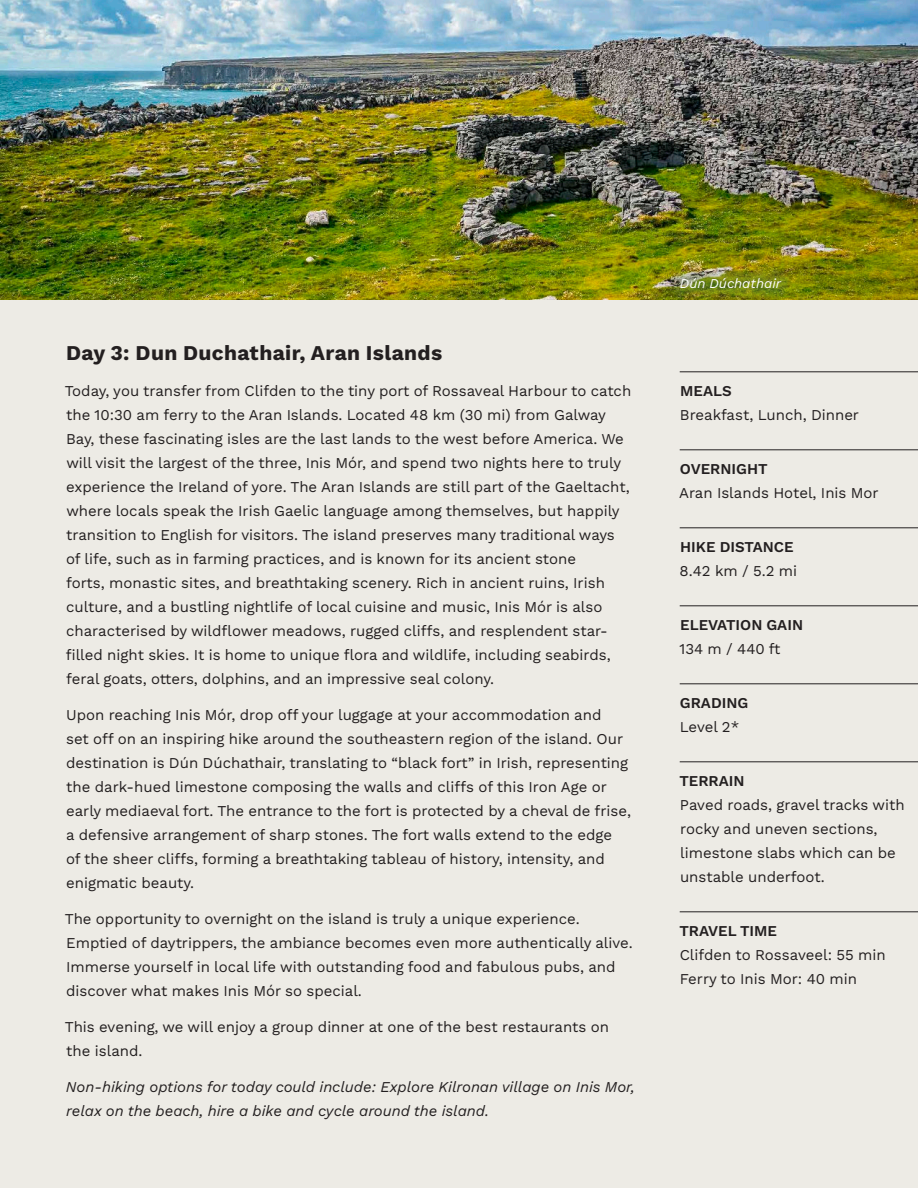
<style>
.page{position:relative;width:918px;height:1188px;background:#fff}
.page>*{position:absolute;margin:0;border:0;box-sizing:border-box;transform-origin:0 0}
.t1{font:700 21px "Work Sans";letter-spacing:.015em;color:#231f20}
.t2{font:15px/24px "Work Sans";color:#231f20}
.t3{font:italic 15px/24px "Work Sans";color:#231f20}
.t4{font:600 15px "Work Sans";color:#231f20}
.t5{font:italic 13.5px "Work Sans";color:#fff}
</style>
<div class="page">
<div style="left:0;top:264px;width:918px;height:924px;background:#edebe5"></div>
<img style="left:0;top:0;width:918px;height:300px">
<hr style="left:680px;top:372px;width:238px;height:1px;background:#231f20">
<hr style="left:680px;top:450px;width:238px;height:1px;background:#231f20">
<hr style="left:680px;top:528px;width:238px;height:1px;background:#231f20">
<hr style="left:680px;top:606px;width:238px;height:1px;background:#231f20">
<hr style="left:680px;top:684px;width:238px;height:1px;background:#231f20">
<hr style="left:680px;top:762px;width:238px;height:1px;background:#231f20">
<hr style="left:680px;top:912px;width:238px;height:1px;background:#231f20">
<div style="left:670px;top:267px;width:122px;height:32px;background:#60833f;opacity:.75"></div>
<h1 class="t1" style="left:66px;top:345px;width:378px">Day 3: Dun Duchathair, Aran Islands</h1>
<p class="t2" style="left:65px;top:378px;width:568px">Today, you transfer from Clifden to the tiny port of Rossaveal Harbour to catch the 10:30 am ferry to the Aran Islands. Located 48 km (30 mi) from Galway Bay, these fascinating isles are the last lands to the west before America. We will visit the largest of the three, Inis Mór, and spend two nights here to truly experience the Ireland of yore. The Aran Islands are still part of the Gaeltacht, where locals speak the Irish Gaelic language among themselves, but happily transition to English for visitors. The island preserves many traditional ways of life, such as in farming practices, and is known for its ancient stone<br>forts, monastic sites, and breathtaking scenery. Rich in ancient ruins, Irish culture, and a bustling nightlife of local cuisine and music, Inis Mór is also characterised by wildflower meadows, rugged cliffs, and resplendent star&shy;filled night skies. It is home to unique flora and wildlife, including seabirds, feral goats, otters, dolphins, and an impressive seal colony.</p>
<p class="t2" style="left:66px;top:702px;width:566px">Upon reaching Inis Mór, drop off your luggage at your accommodation and<br>set off on an inspiring hike around the southeastern region of the island. Our destination is Dún Dúchathair, translating to “black fort” in Irish, representing the dark-hued limestone composing the walls and cliffs of this Iron Age or early mediaeval fort. The entrance to the fort is protected by a cheval de frise, a defensive arrangement of sharp stones. The fort walls extend to the edge<br>of the sheer cliffs, forming a breathtaking tableau of history, intensity, and enigmatic beauty.</p>
<p class="t2" style="left:65px;top:906px;width:570px">The opportunity to overnight on the island is truly a unique experience.<br>Emptied of daytrippers, the ambiance becomes even more authentically alive.<br>Immerse yourself in local life with outstanding food and fabulous pubs, and discover what makes Inis Mór so special.</p>
<p class="t2" style="left:65px;top:1014px;width:546px">This evening, we will enjoy a group dinner at one of the best restaurants on the island.</p>
<p class="t3" style="left:66px;top:1074px;width:570px">Non-hiking options for today could include: Explore Kilronan village on Inis Mor, relax on the beach, hire a bike and cycle around the island.</p>
<p class="t5" style="left:680px;top:273px;width:103px">Dún Dúchathair</p>
<p class="t4" style="left:680px;top:385px;width:53px">MEALS</p>
<p class="t2" style="left:680px;top:402px;width:181px">Breakfast, Lunch, Dinner</p>
<p class="t4" style="left:680px;top:463px;width:89px">OVERNIGHT</p>
<p class="t2" style="left:679px;top:480px;width:201px">Aran Islands Hotel, Inis Mor</p>
<p class="t4" style="left:680px;top:541px;width:115px">HIKE DISTANCE</p>
<p class="t2" style="left:680px;top:558px;width:119px">8.42 km / 5.2 mi</p>
<p class="t4" style="left:680px;top:619px;width:124px">ELEVATION GAIN</p>
<p class="t2" style="left:680px;top:636px;width:102px">134 m / 440 ft</p>
<p class="t4" style="left:680px;top:697px;width:70px">GRADING</p>
<p class="t2" style="left:680px;top:714px;width:61px">Level 2*</p>
<p class="t4" style="left:679px;top:775px;width:67px">TERRAIN</p>
<p class="t2" style="left:680px;top:792px;width:226px">Paved roads, gravel tracks with rocky and uneven sections, limestone slabs which can be unstable underfoot.</p>
<p class="t4" style="left:679px;top:925px;width:99px">TRAVEL TIME</p>
<p class="t2" style="left:680px;top:942px;width:208px">Clifden to Rossaveel: 55 min<br>Ferry to Inis Mor: 40 min</p>
</div>
